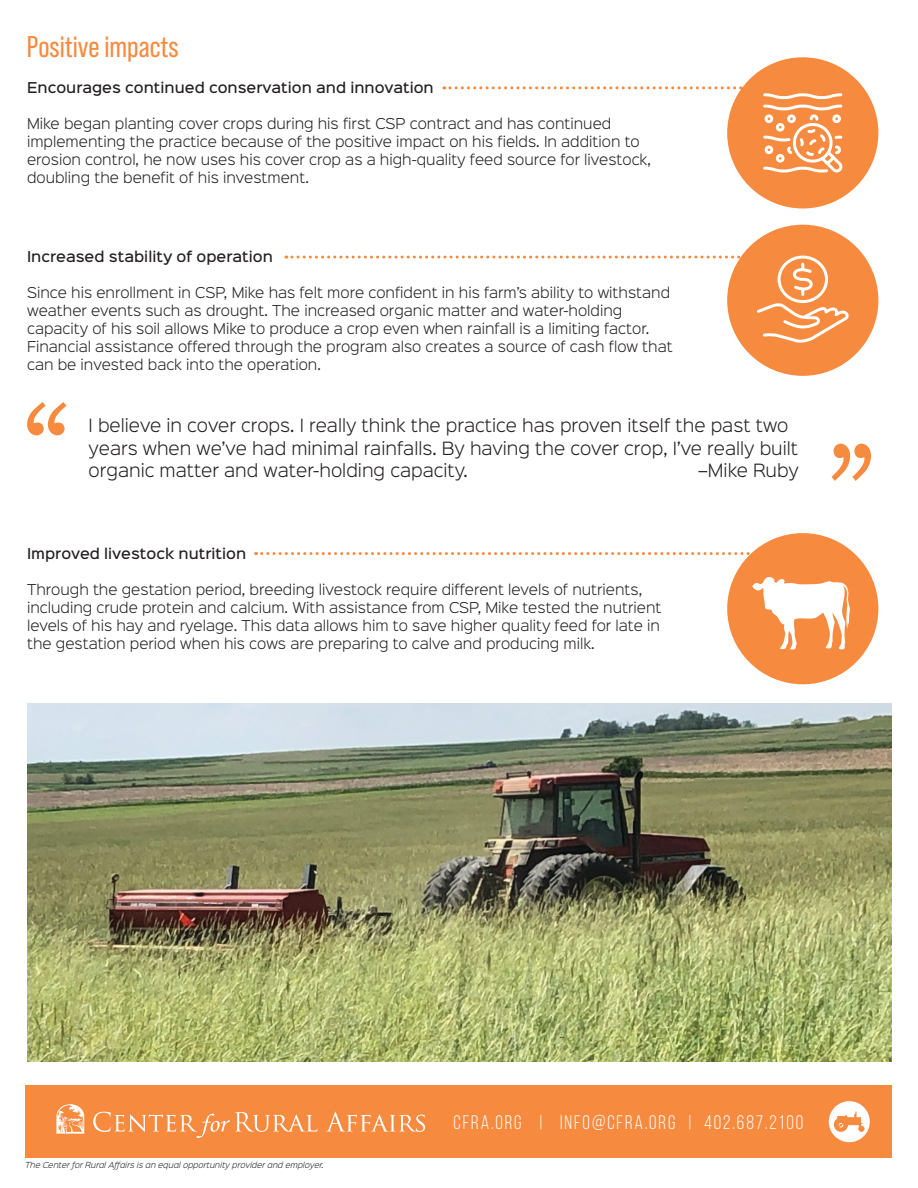
<style>
.page{position:relative;width:918px;height:1188px;background:#fff}
.page>*{position:absolute;margin:0;border:0;box-sizing:border-box;transform-origin:0 0}
.t1{font:30px "Bebas Neue Pro";color:#f68a3f}
.Section_Heading{font:19.5px "Bebas Neue";letter-spacing:.1em;color:#fff}
.t2{font:300 16.5px/22.5px "Sinkin Sans 300";color:#231f20}
.t3{font:300 13.5px/18px "Sinkin Sans 300";color:#231f20}
.t4{font:500 13.5px "Sinkin Sans 500";color:#231f20}
.t5{font:italic 300 7.5px "Sinkin Sans 300";color:#231f20}
</style>
<div class="page">
<div style="left:25px;top:1086px;width:866px;height:72px;background:#f68a3f"></div>
<svg style="left:93px;top:1112px;width:225px;height:26px"></svg>
<svg style="left:326px;top:1112px;width:99px;height:20px"></svg>
<svg style="left:56px;top:1104px;width:28px;height:30px"></svg>
<div style="left:829px;top:1101px;width:41px;height:41px;background:#fff;border-radius:50%"></div>
<svg style="left:834px;top:1112px;width:31px;height:20px"></svg>
<div style="left:727px;top:57px;width:151px;height:151px;background:#f68a3f;border-radius:50%"></div>
<svg style="left:27px;top:402px;width:40px;height:33px"></svg>
<svg style="left:832px;top:444px;width:39px;height:37px"></svg>
<div style="left:727px;top:225px;width:151px;height:151px;background:#f68a3f;border-radius:50%"></div>
<div style="left:727px;top:533px;width:151px;height:151px;background:#f68a3f;border-radius:50%"></div>
<svg style="left:256px;top:552px;width:497px;height:3px"></svg>
<svg style="left:444px;top:86px;width:399px;height:90px"></svg>
<svg style="left:286px;top:254px;width:563px;height:92px"></svg>
<img style="left:28px;top:704px;width:863px;height:358px">
<svg style="left:752px;top:577px;width:98px;height:73px"></svg>
<p class="t1" style="left:27px;top:30px;width:153px">Positive impacts</p>
<p class="t4" style="left:27px;top:76px;width:408px">Encourages continued conservation and innovation</p>
<p class="t3" style="left:27px;top:114px;width:625px">Mike began planting cover crops during his first CSP contract and has continued implementing the practice because of the positive impact on his fields. In addition to erosion control, he now uses his cover crop as a high-quality feed source for livestock, doubling the benefit of his investment.</p>
<p class="t4" style="left:27px;top:245px;width:247px">Increased stability of operation</p>
<p class="t3" style="left:27px;top:283px;width:647px">Since his enrollment in CSP, Mike has felt more confident in his farm’s ability to withstand weather events such as drought. The increased organic matter and water-holding capacity of his soil allows Mike to produce a crop even when rainfall is a limiting factor.<br>Financial assistance offered through the program also creates a source of cash flow that can be invested back into the operation.</p>
<p class="t2" style="left:89px;top:413px;width:711px">I believe in cover crops. I really think the practice has proven itself the past two years when we’ve had minimal rainfalls. By having the cover crop, I’ve really built organic matter and water-holding capacity.</p>
<p class="t2" style="left:698px;top:458px;width:102px">–Mike Ruby</p>
<p class="t4" style="left:27px;top:542px;width:221px">Improved livestock nutrition</p>
<p class="t3" style="left:27px;top:579px;width:636px">Through the gestation period, breeding livestock require different levels of nutrients, including crude protein and calcium. With assistance from CSP, Mike tested the nutrient levels of his hay and ryelage. This data allows him to save higher quality feed for late in the gestation period when his cows are preparing to calve and producing milk.</p>
<p class="t5" style="left:25px;top:1159px;width:300px">The Center for Rural Affairs is an equal opportunity provider and employer.</p>
<p class="Section_Heading" style="left:453px;top:1112px;width:351px">CFRA.ORG | INFO@CFRA.ORG | 402.687.2100</p>
</div>
